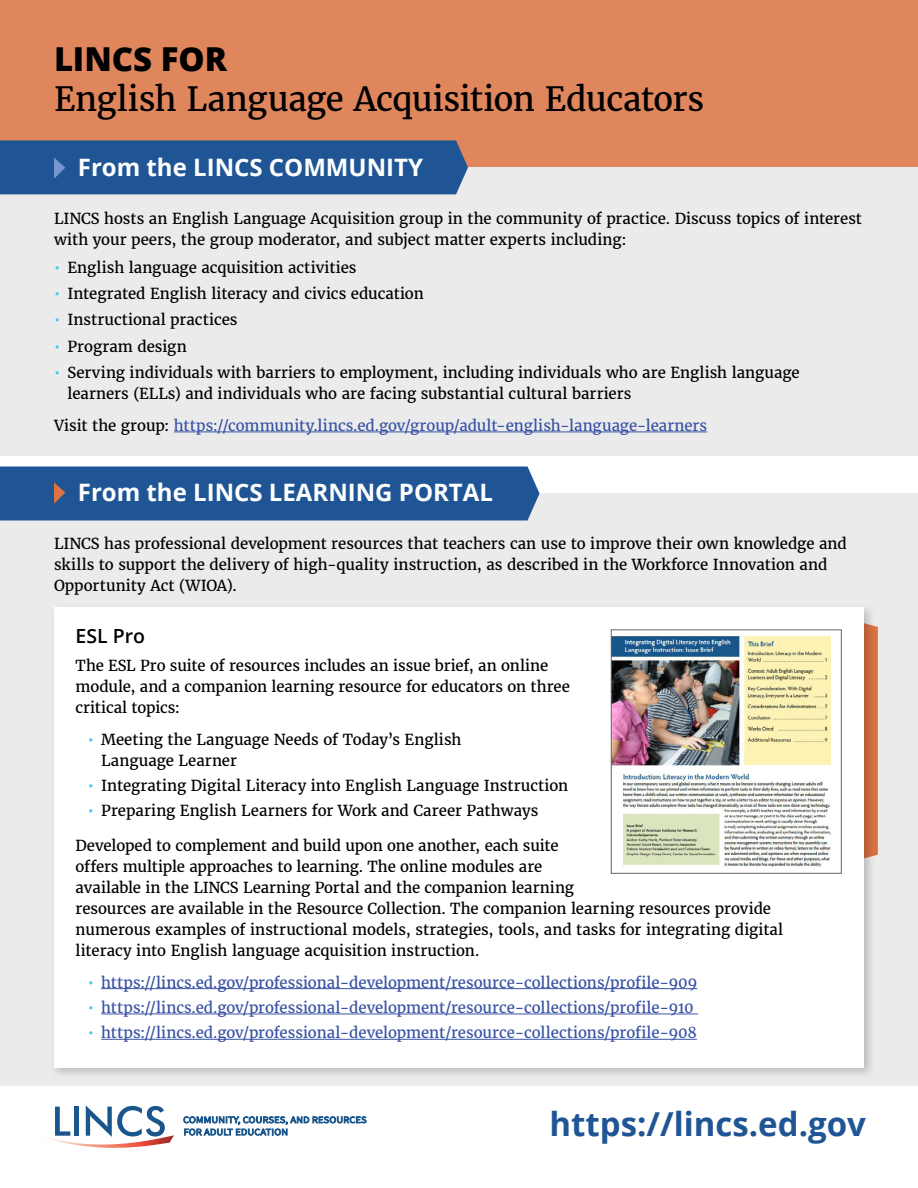
<style>
.page{position:relative;width:918px;height:1188px;background:#fff}
.page>*{position:absolute;margin:0;border:0;box-sizing:border-box;transform-origin:0 0}
.t1{font:33px/40.5px "Merriweather";letter-spacing:-.015em;color:#000}
.t2{font:700 33px "Open Sans";color:#1f5594}
.t3{font:700 24px "Open Sans";color:#fff}
.t4{font:600 19.5px "Open Sans";color:#000}
.indented_body_text{font:15px/21px "Merriweather";color:#000}
.LINCS_body_text{font:15px/21px "Merriweather";color:#000}
.LINCS_body_text-2{font:15px "Merriweather";color:#3953a4}
.s1{font-family:"Open Sans";font-weight:800}
.s2{color:#44c8f5}
.s3{color:#000}
</style>
<div class="page">
<div style="left:0;top:494px;width:918px;height:592px;background:#ebebec"></div>
<svg style="left:876px;top:626px;width:2px;height:229px"></svg>
<div style="left:49px;top:603px;width:827px;height:477px;background:#000;opacity:.2"></div>
<div style="left:54px;top:608px;width:810px;height:460px;background:#fff"></div>
<div style="left:0;top:0;width:918px;height:167px;background:#df865d"></div>
<div style="left:0;top:167px;width:918px;height:289px;background:#ebebec"></div>
<hr style="left:174px;top:432px;width:533px;height:1px;background:#3953a4">
<hr style="left:101px;top:988px;width:596px;height:1px;background:#3953a4">
<hr style="left:101px;top:1014px;width:597px;height:1px;background:#3953a4">
<hr style="left:101px;top:1039px;width:596px;height:1px;background:#3953a4">
<div style="left:0;top:140px;width:468px;height:54px;background:#1f5594"></div>
<div style="left:0;top:467px;width:540px;height:54px;background:#1f5594"></div>
<img style="left:613px;top:635px;width:218px;height:232px">
<div style="left:611px;top:629px;width:231px;height:245px;border:1px solid #636466"></div>
<svg style="left:45px;top:1105px;width:129px;height:43px"></svg>
<svg style="left:183px;top:1116px;width:183px;height:19px"></svg>
<h1 class="t1" style="left:54px;top:39px;width:652px"><span class="s1">LINCS FOR<br></span>English Language Acquisition Educators</h1>
<h2 class="t3" style="left:78px;top:150px;width:347px">From the LINCS COMMUNITY</h2>
<p class="LINCS_body_text" style="left:54px;top:208px;width:810px">LINCS hosts an English Language Acquisition group in the community of practice. Discuss topics of interest with your peers, the group moderator, and subject matter experts including:</p>
<p class="indented_body_text" style="left:54px;top:257px;width:304px"><span class="s2">•</span> English language acquisition activities</p>
<p class="indented_body_text" style="left:54px;top:283px;width:371px"><span class="s2">•</span> Integrated English literacy and civics education</p>
<p class="indented_body_text" style="left:54px;top:310px;width:185px"><span class="s2">•</span> Instructional practices</p>
<p class="indented_body_text" style="left:54px;top:336px;width:134px"><span class="s2">•</span> Program design</p>
<p class="indented_body_text" style="left:68px;top:362px;width:734px;text-indent:-14px"><span class="s2">•</span> Serving individuals with barriers to employment, including individuals who are English language learners (ELLs) and individuals who are facing substantial cultural barriers</p>
<p class="LINCS_body_text-2" style="left:54px;top:416px;width:655px"><span class="s3">Visit the group:</span> https://community.lincs.ed.gov/group/adult-english-language-learners</p>
<h2 class="t3" style="left:78px;top:475px;width:417px">From the LINCS LEARNING PORTAL</h2>
<p class="LINCS_body_text" style="left:54px;top:533px;width:794px">LINCS has professional development resources that teachers can use to improve their own knowledge and skills to support the delivery of high-quality instruction, as described in the Workforce Innovation and<br>Opportunity Act (WIOA).</p>
<h2 class="t4" style="left:76px;top:623px;width:71px">ESL Pro</h2>
<p class="indented_body_text" style="left:76px;top:655px;width:496px">The ESL Pro suite of resources includes an issue brief, an online module, and a companion learning resource for educators on three critical topics:</p>
<p class="indented_body_text" style="left:101px;top:729px;width:362px;text-indent:-14px"><span class="s2">•</span> Meeting the Language Needs of Today’s English<br>Language Learner</p>
<p class="indented_body_text" style="left:88px;top:775px;width:482px"><span class="s2">•</span> Integrating Digital Literacy into English Language Instruction</p>
<p class="indented_body_text" style="left:88px;top:801px;width:452px"><span class="s2">•</span> Preparing English Learners for Work and Career Pathways</p>
<p class="indented_body_text" style="left:76px;top:835px;width:709px">Developed to complement and build upon one another, each suite<br>offers multiple approaches to learning. The online modules are<br>available in the LINCS Learning Portal and the companion learning<br>resources are available in the Resource Collection. The companion learning resources provide numerous examples of instructional models, strategies, tools, and tasks for integrating digital literacy into English language acquisition instruction.</p>
<p class="LINCS_body_text-2" style="left:88px;top:973px;width:611px"><span class="s2">•</span> https://lincs.ed.gov/professional-development/resource-collections/profile-909</p>
<p class="LINCS_body_text-2" style="left:88px;top:998px;width:607px"><span class="s2">•</span> https://lincs.ed.gov/professional-development/resource-collections/profile-910</p>
<p class="LINCS_body_text-2" style="left:88px;top:1024px;width:611px"><span class="s2">•</span> https://lincs.ed.gov/professional-development/resource-collections/profile-908</p>
<p class="t2" style="left:549px;top:1101px;width:318px">https://lincs.ed.gov</p>
</div>
